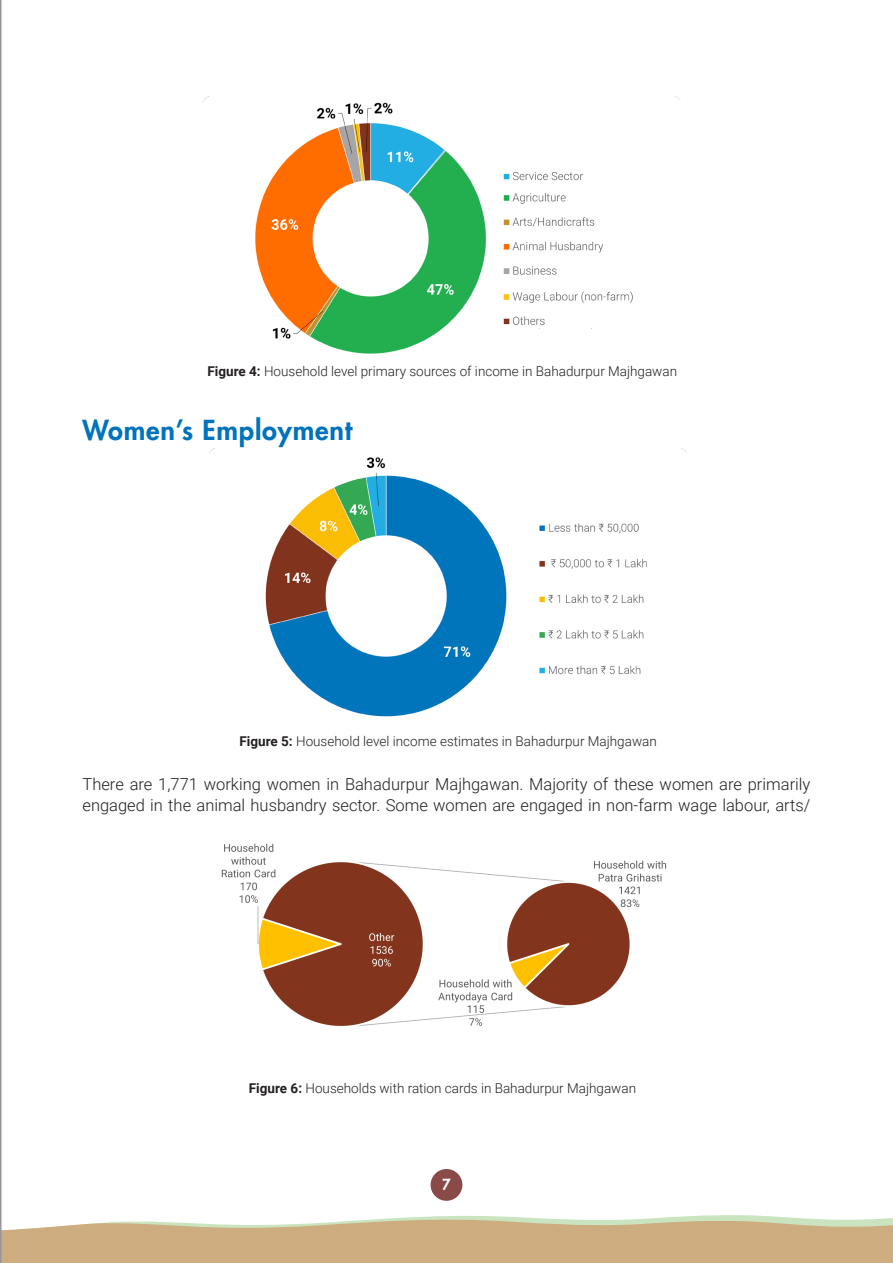
<style>
.page{position:relative;width:893px;height:1263px;background:#fff}
.page>*{position:absolute;margin:0;border:0;box-sizing:border-box;transform-origin:0 0}
.B-level{font:800 27px "Futura LT";letter-spacing:.03em;color:#0073bc}
.Bodytext{font:300 16.5px/21px "Roboto";color:#231f20}
.t1{font:800 15px "Futura LT";color:#fff}
.Bodytext-2{font:300 13.5px "Roboto";color:#231f20}
.s1{font-weight:700}
</style>
<div class="page">
<svg style="left:2px;top:1215px;width:891px;height:48px;background:#d2b993"></svg>
<div style="left:431px;top:1169px;width:31px;height:32px;background:#8a4a48;border-radius:50%"></div>
<hr style="left:0;top:0;width:2px;height:1263px;background:#939598">
<img style="left:203px;top:96px;width:478px;height:258px">
<img style="left:221px;top:843px;width:446px;height:183px">
<img style="left:209px;top:448px;width:478px;height:269px">
<p class="Bodytext-2" style="left:207px;top:361px;width:471px"><span class="s1">Figure 4:</span> Household level primary sources of income in Bahadurpur Majhgawan</p>
<p class="B-level" style="left:83px;top:412px;width:271px">Women’s Employment</p>
<p class="Bodytext-2" style="left:239px;top:732px;width:419px"><span class="s1">Figure 5:</span> Household level income estimates in Bahadurpur Majhgawan</p>
<p class="Bodytext" style="left:83px;top:773px;width:729px">There are 1,771 working women in Bahadurpur Majhgawan. Majority of these women are primarily engaged in the animal husbandry sector. Some women are engaged in non-farm wage labour, arts/</p>
<p class="Bodytext-2" style="left:249px;top:1078px;width:389px"><span class="s1">Figure 6:</span> Households with ration cards in Bahadurpur Majhgawan</p>
<p class="t1" style="left:442px;top:1174px;width:10px">7</p>
</div>
